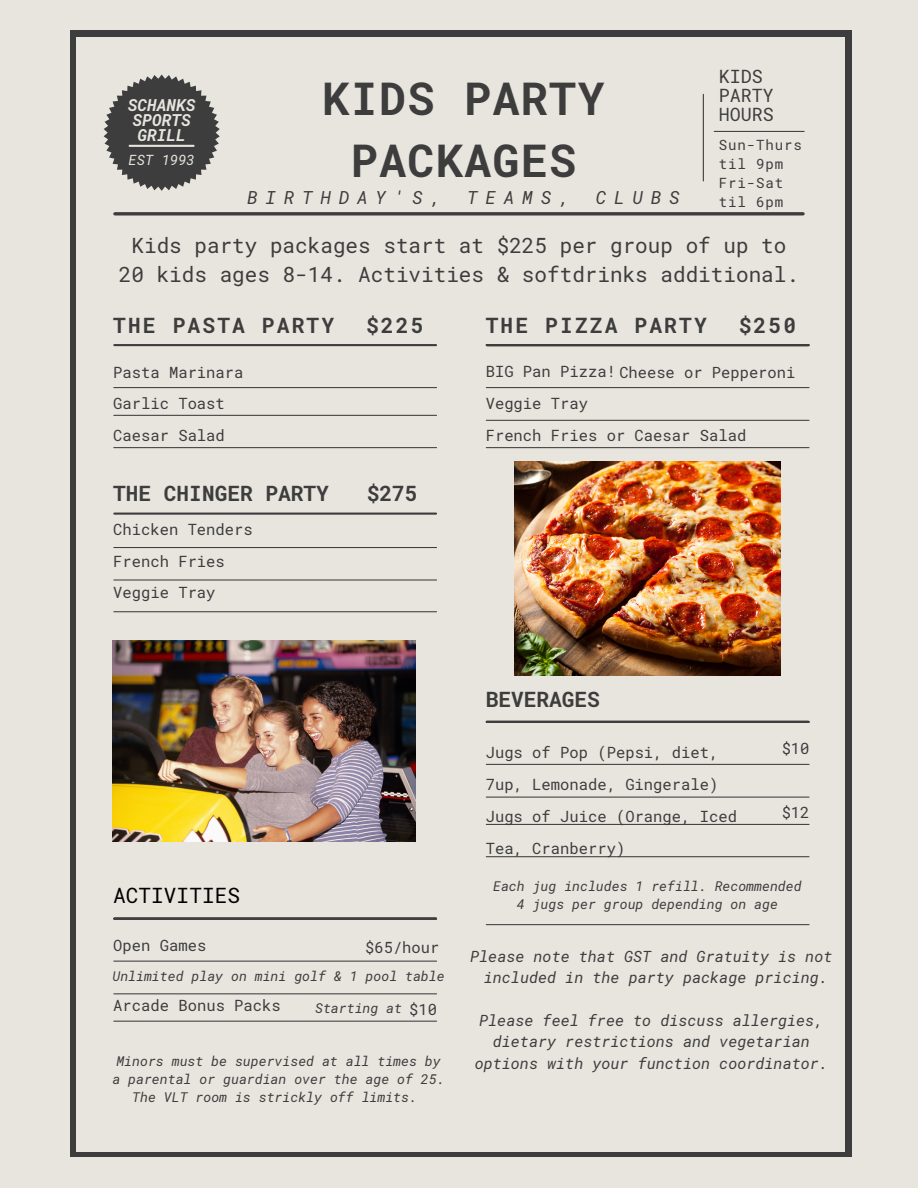
<style>
.page{position:relative;width:918px;height:1188px;background:#e8e5df}
.page>*{position:absolute;margin:0;border:0;box-sizing:border-box;transform-origin:0 0}
.t1{font:700 45px/61.8px "Roboto Mono";letter-spacing:.03em;color:#3d3d3d;text-align:center}
.t2{font:700 21.15px "Roboto Mono";letter-spacing:.105em;color:#3d3d3d}
.t3{font:700 21.15px "Roboto Mono";color:#3d3d3d}
.t4{font:21.15px "Roboto Mono";color:#000}
.t5{font:21px/29.2px "Roboto Mono";color:#3d3d3d;text-align:center}
.t6{font:18.3px/19px "Roboto Mono";color:#3d3d3d}
.t7{font:italic 18px "Roboto Mono";letter-spacing:.435em;color:#3d3d3d}
.t8{font:italic 700 16.5px/14.7px "Roboto Mono";color:#e8e5df}
.t9{font:15.45px/31.8px "Roboto Mono";color:#3d3d3d}
.t10{font:italic 15.45px "Roboto Mono";color:#3d3d3d}
.t11{font:14.1px/19px "Roboto Mono";letter-spacing:.06em;color:#3d3d3d}
.t12{font:italic 14.1px "Roboto Mono";color:#e8e5df}
.t13{font:italic 13.5px/18px "Roboto Mono";color:#3d3d3d;text-align:center}
</style>
<div class="page">
<div style="left:70px;top:31px;width:781px;height:1126px;background:#3d3d3d"></div>
<div style="left:76px;top:37px;width:769px;height:1114px;background:#e8e5df"></div>
<svg style="left:104px;top:75px;width:115px;height:115px"></svg>
<hr style="left:703px;top:94px;width:1px;height:87px;background:#3d3d3d">
<svg style="left:115px;top:212px;width:688px;height:4px;background:#575756"></svg>
<hr style="left:130px;top:145px;width:64px;height:2px;background:#e8e5df">
<hr style="left:714px;top:131px;width:90px;height:1px;background:#3d3d3d">
<hr style="left:486px;top:387px;width:323px;height:1px;background:#3d3d3d">
<hr style="left:486px;top:764px;width:323px;height:1px;background:#3d3d3d">
<hr style="left:486px;top:447px;width:323px;height:1px;background:#3d3d3d">
<hr style="left:486px;top:824px;width:323px;height:1px;background:#3d3d3d">
<hr style="left:486px;top:420px;width:323px;height:1px;background:#3d3d3d">
<hr style="left:486px;top:797px;width:323px;height:1px;background:#3d3d3d">
<hr style="left:486px;top:856px;width:323px;height:1px;background:#3d3d3d">
<hr style="left:486px;top:924px;width:323px;height:1px;background:#3d3d3d">
<hr style="left:487px;top:344px;width:322px;height:2px;background:#3d3d3d">
<hr style="left:487px;top:721px;width:322px;height:2px;background:#3d3d3d">
<hr style="left:114px;top:961px;width:323px;height:1px;background:#3d3d3d">
<hr style="left:114px;top:1021px;width:323px;height:1px;background:#3d3d3d">
<hr style="left:114px;top:993px;width:323px;height:1px;background:#3d3d3d">
<hr style="left:114px;top:387px;width:323px;height:1px;background:#3d3d3d">
<hr style="left:114px;top:415px;width:323px;height:1px;background:#3d3d3d">
<hr style="left:114px;top:447px;width:323px;height:1px;background:#3d3d3d">
<hr style="left:114px;top:513px;width:322px;height:2px;background:#3d3d3d">
<hr style="left:114px;top:547px;width:323px;height:1px;background:#3d3d3d">
<hr style="left:114px;top:579px;width:323px;height:2px;background:#3d3d3d">
<hr style="left:114px;top:611px;width:323px;height:1px;background:#3d3d3d">
<hr style="left:114px;top:918px;width:322px;height:2px;background:#3d3d3d">
<hr style="left:114px;top:344px;width:322px;height:2px;background:#3d3d3d">
<img style="left:112px;top:640px;width:303px;height:202px">
<img style="left:514px;top:462px;width:267px;height:213px">
<p class="t8" style="left:128px;top:98px;width:69px">SCHANKS<br>SPORTS<br>GRILL</p>
<h6 class="t12" style="left:129px;top:151px;width:68px">EST 1993</h6>
<p class="t1" style="left:322px;top:66px;width:284px">KIDS PARTY<br>PACKAGES</p>
<p class="t7" style="left:247px;top:185px;width:195px">BIRTHDAY'S,</p>
<p class="t7" style="left:467px;top:185px;width:104px">TEAMS,</p>
<p class="t7" style="left:596px;top:185px;width:85px">CLUBS</p>
<p class="t6" style="left:719px;top:66px;width:57px">KIDS<br>PARTY<br>HOURS</p>
<h1 class="t11" style="left:719px;top:135px;width:84px">Sun-Thurs til 9pm</h1>
<h5 class="t11" style="left:719px;top:173px;width:66px">Fri-Sat til 6pm</h5>
<p class="t5" style="left:119px;top:230px;width:682px">Kids party packages start at $225 per group of up to<br>20 kids ages 8-14. Activities &amp; softdrinks additional.</p>
<p class="t2" style="left:113px;top:311px;width:222px">THE PASTA PARTY</p>
<p class="t2" style="left:366px;top:311px;width:59px">$225</p>
<p class="t9" style="left:113px;top:356px;width:132px">Pasta Marinara</p>
<p class="t9" style="left:113px;top:387px;width:113px">Garlic Toast</p>
<h3 class="t9" style="left:113px;top:419px;width:113px">Caesar Salad</h3>
<h2 class="t3" style="left:113px;top:479px;width:217px">THE CHINGER PARTY</h2>
<h2 class="t2" style="left:367px;top:479px;width:52px">$275</h2>
<p class="t9" style="left:113px;top:513px;width:141px">Chicken Tenders</p>
<p class="t9" style="left:113px;top:545px;width:113px">French Fries</p>
<h2 class="t9" style="left:113px;top:576px;width:104px">Veggie Tray</h2>
<h5 class="t2" style="left:486px;top:311px;width:223px">THE PIZZA PARTY</h5>
<h5 class="t2" style="left:739px;top:311px;width:59px">$250</h5>
<p class="t9" style="left:486px;top:356px;width:311px">BIG Pan Pizza! Cheese or Pepperoni</p>
<p class="t9" style="left:486px;top:387px;width:104px">Veggie Tray</p>
<h4 class="t9" style="left:486px;top:419px;width:262px">French Fries or Caesar Salad</h4>
<p class="t4" style="left:113px;top:881px;width:128px">ACTIVITIES</p>
<p class="t9" style="left:113px;top:929px;width:95px">Open Games</p>
<p class="t9" style="left:365px;top:931px;width:76px">$65/hour</p>
<p class="t13" style="left:112px;top:967px;width:334px">Unlimited play on mini golf &amp; 1 pool table</p>
<p class="t9" style="left:113px;top:989px;width:169px">Arcade Bonus Packs</p>
<p class="t13" style="left:315px;top:999px;width:89px">Starting at</p>
<p class="t9" style="left:409px;top:993px;width:29px">$10</p>
<p class="t3" style="left:486px;top:684px;width:116px">BEVERAGES</p>
<h2 class="t9" style="left:486px;top:737px;width:234px">Jugs of Pop (Pepsi, diet,<br>7up, Lemonade, Gingerale)</h2>
<p class="t9" style="left:486px;top:800px;width:253px">Jugs of Juice (Orange, Iced<br>Tea, Cranberry)</p>
<p class="t9" style="left:782px;top:732px;width:29px">$10</p>
<p class="t9" style="left:782px;top:796px;width:29px">$12</p>
<p class="t13" style="left:493px;top:877px;width:310px">Each jug includes 1 refill. Recommended<br>4 jugs per group depending on age</p>
<p class="t10" style="left:470px;top:946px;width:364px">Please note that GST and Gratuity is not</p>
<p class="t10" style="left:484px;top:967px;width:346px">included in the party package pricing.</p>
<p class="t10" style="left:479px;top:1010px;width:346px">Please feel free to discuss allergies,</p>
<p class="t10" style="left:493px;top:1031px;width:319px">dietary restrictions and vegetarian</p>
<p class="t13" style="left:116px;top:1052px;width:326px">Minors must be supervised at all times by</p>
<h2 class="t10" style="left:475px;top:1053px;width:355px">options with your function coordinator.</h2>
<p class="t13" style="left:112px;top:1070px;width:334px">a parental or guardian over the age of 25.</p>
<p class="t13" style="left:132px;top:1088px;width:286px">The VLT room is strickly off limits.</p>
</div>
